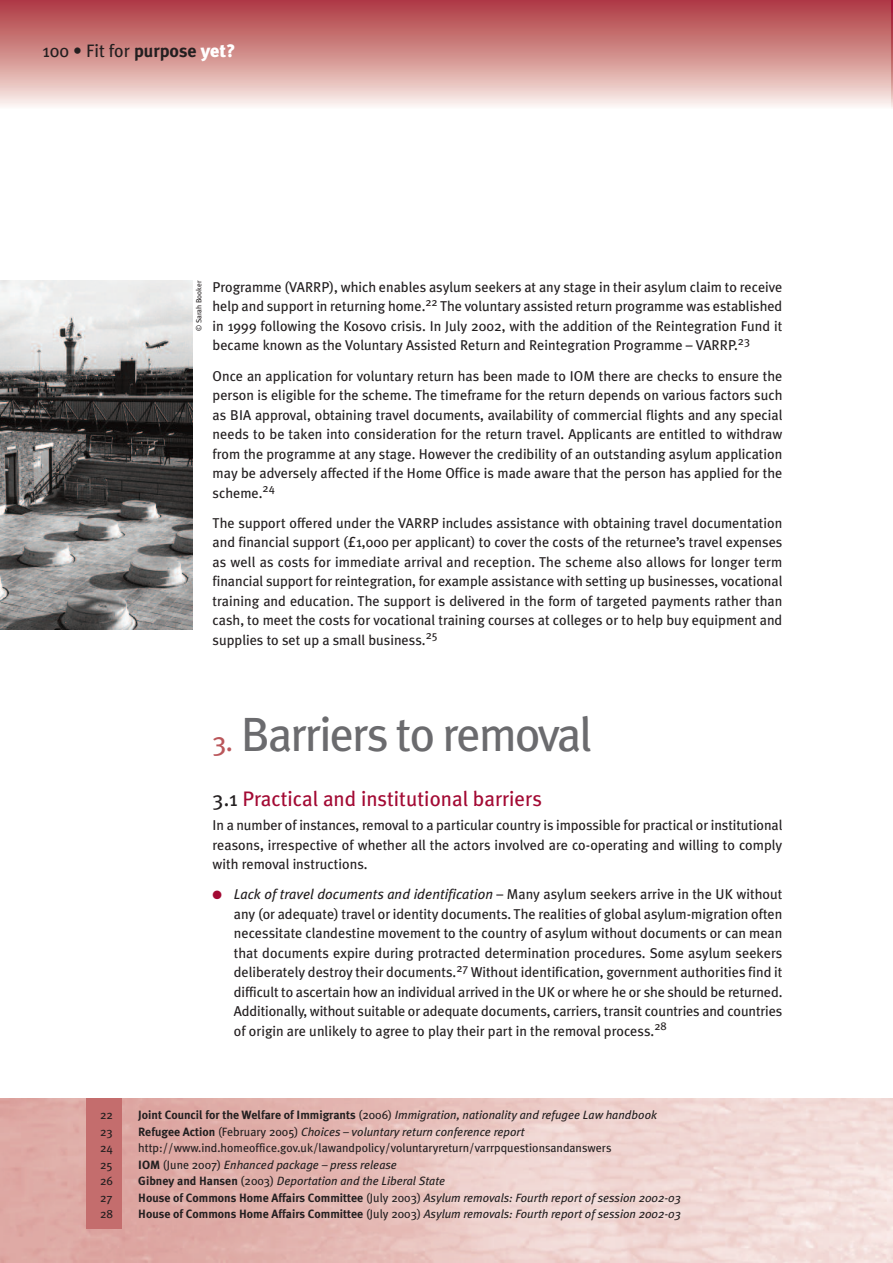
<style>
.page{position:relative;width:893px;height:1263px;background:#fff}
.page>*{position:absolute;margin:0;border:0;box-sizing:border-box;transform-origin:0 0}
.t1{font:48px "Meta Plus";letter-spacing:-.04em;color:#6b6b6e}
.t2{font:21px "Meta Plus";color:#a30a34}
.t3{font:18px "Meta Plus";color:#231f20}
.t4{font:14.25px/19.5px "Meta Plus";color:#231f20;text-align:justify}
.t5{font:italic 12px "Meta Plus";color:#231f20}
.t6{font:12px "Meta Plus";color:#231f20}
.t7{font:7.5px "Meta Plus";color:#231f20}
.s1{font-weight:700}
.s2{font-weight:900;color:#fff}
.s3{font-size:27px;color:#ba565a}
.s4{color:#231f20}
.s5{color:#a30a34}
.s6{font-style:italic}
.s7{font-weight:700;font-style:normal}
.s8{font-style:normal}
</style>
<div class="page">
<img style="left:0;top:0;width:893px;height:108px">
<img style="left:0;top:281px;width:192px;height:348px">
<div style="left:86px;top:1099px;width:36px;height:130px;background:#c46d6d"></div>
<p class="t3" style="left:43px;top:40px;width:195px">100 • Fit for <span class="s1">purpose</span> <span class="s2">yet?</span></p>
<p class="t7" style="left:194px;top:331px;width:52px;rotate:-90deg">© Sarah Booker</p>
<p class="t4" style="left:213px;top:277px;width:571px">Programme (VARRP), which enables asylum seekers at any stage in their asylum claim to receive help and support in returning home.<sup>22</sup> The voluntary assisted return programme was established in 1999 following the Kosovo crisis. In July 2002, with the addition of the Reintegration Fund it became known as the Voluntary Assisted Return and Reintegration Programme – VARRP.<sup>23</sup></p>
<p class="t4" style="left:213px;top:366px;width:571px">Once an application for voluntary return has been made to IOM there are checks to ensure the person is eligible for the scheme. The timeframe for the return depends on various factors such as BIA approval, obtaining travel documents, availability of commercial flights and any special needs to be taken into consideration for the return travel. Applicants are entitled to withdraw from the programme at any stage. However the credibility of an outstanding asylum application may be adversely affected if the Home Office is made aware that the person has applied for the scheme.<sup>24</sup></p>
<p class="t4" style="left:213px;top:513px;width:571px">The support offered under the VARRP includes assistance with obtaining travel documentation and financial support (£1,000 per applicant) to cover the costs of the returnee’s travel expenses as well as costs for immediate arrival and reception. The scheme also allows for longer term financial support for reintegration, for example assistance with setting up businesses, vocational training and education. The support is delivered in the form of targeted payments rather than cash, to meet the costs for vocational training courses at colleges or to help buy equipment and supplies to set up a small business.<sup>25</sup></p>
<h1 class="t1" style="left:213px;top:707px;width:381px"><span class="s3">3.</span> Barriers to removal</h1>
<h2 class="t2" style="left:213px;top:787px;width:331px"><span class="s4">3.1</span> Practical and institutional barriers</h2>
<p class="t4" style="left:213px;top:815px;width:571px">In a number of instances, removal to a particular country is impossible for practical or institutional reasons, irrespective of whether all the actors involved are co-operating and willing to comply with removal instructions.</p>
<p class="t4" style="left:234px;top:884px;width:550px;text-indent:-21px"><span class="s5">●</span> <span class="s6">Lack of travel documents and identification</span> – Many asylum seekers arrive in the UK without any (or adequate) travel or identity documents. The realities of global asylum-migration often necessitate clandestine movement to the country of asylum without documents or can mean that documents expire during protracted determination procedures. Some asylum seekers deliberately destroy their documents.<sup>27</sup> Without identification, government authorities find it difficult to ascertain how an individual arrived in the UK or where he or she should be returned.<br>Additionally, without suitable or adequate documents, carriers, transit countries and countries of origin are unlikely to agree to play their part in the removal process.<sup>28</sup></p>
<p class="t6" style="left:100px;top:1108px;width:14px">22</p>
<p class="t5" style="left:138px;top:1108px;width:520px"><span class="s7">Joint Council for the Welfare of Immigrants</span> <span class="s8">(2006)</span> Immigration, nationality and refugee Law handbook</p>
<p class="t6" style="left:100px;top:1125px;width:14px">23</p>
<p class="t5" style="left:138px;top:1125px;width:388px"><span class="s7">Refugee Action</span> <span class="s8">(February 2005)</span> Choices – voluntary return conference report</p>
<p class="t6" style="left:100px;top:1141px;width:14px">24</p>
<p class="t6" style="left:138px;top:1141px;width:475px">http://www.ind.homeoffice.gov.uk/lawandpolicy/voluntaryreturn/varrpquestionsandanswers</p>
<p class="t6" style="left:100px;top:1158px;width:14px">25</p>
<p class="t5" style="left:138px;top:1158px;width:260px"><span class="s7">IOM</span> <span class="s8">(June 2007)</span> Enhanced package – press release</p>
<p class="t6" style="left:100px;top:1174px;width:14px">26</p>
<p class="t5" style="left:138px;top:1174px;width:308px"><span class="s7">Gibney and Hansen</span> <span class="s8">(2003)</span> Deportation and the Liberal State</p>
<p class="t6" style="left:100px;top:1191px;width:14px">27</p>
<p class="t5" style="left:138px;top:1191px;width:544px"><span class="s7">House of Commons Home Affairs Committee</span> <span class="s8">(July 2003)</span> Asylum removals: Fourth report of session 2002-03</p>
<p class="t6" style="left:100px;top:1207px;width:15px">28</p>
<p class="t5" style="left:138px;top:1207px;width:544px"><span class="s7">House of Commons Home Affairs Committee</span> <span class="s8">(July 2003)</span> Asylum removals: Fourth report of session 2002-03</p>
</div>
